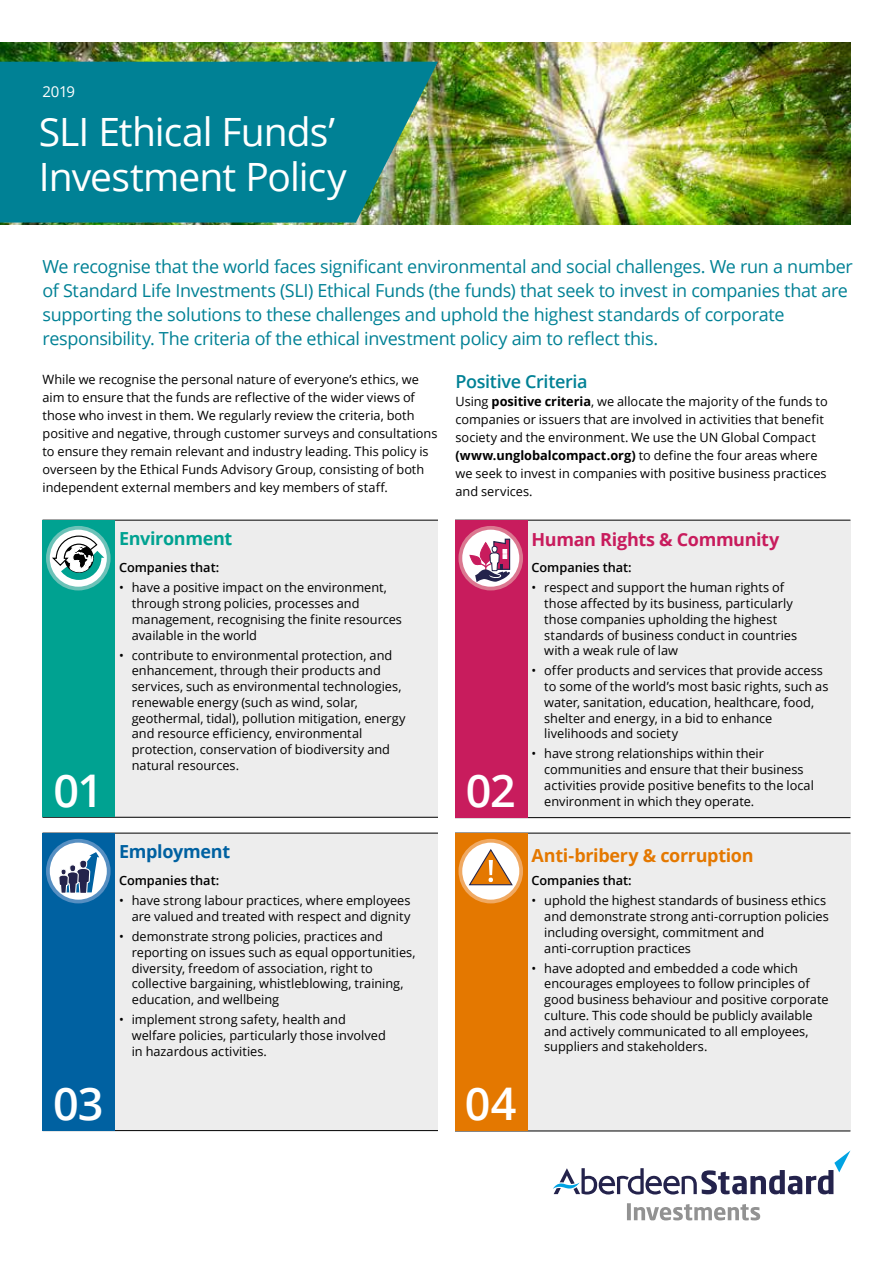
<style>
.page{position:relative;width:893px;height:1263px;background:#fff}
.page>*{position:absolute;margin:0;border:0;box-sizing:border-box;transform-origin:0 0}
.t1{font:600 45px "Open Sans";letter-spacing:-.025em;color:#fff}
.t2{font:39px/45px "Open Sans";letter-spacing:-.025em;color:#fff}
.t3{font:18px/24px "Open Sans";letter-spacing:-.02em;color:#008195}
.t4{font:700 18px "Open Sans";letter-spacing:-.02em;color:#e47800}
.t5{font:700 18px "Open Sans";letter-spacing:-.02em;color:#c81c5d}
.t6{font:600 18px "Open Sans";letter-spacing:-.015em;color:#008195}
.t7{font:700 18px "Open Sans";letter-spacing:-.02em;color:#00a291}
.t8{font:700 18px "Open Sans";letter-spacing:-.015em;color:#0061a1}
.t9{font:15px "Open Sans";color:#fff}
.t10{font:12.75px/15.8px "Open Sans";color:#000}
.t11{font:600 12.75px "Open Sans";letter-spacing:-.005em;color:#000}
.s1{font-weight:700}
</style>
<div class="page">
<img style="left:0;top:43px;width:850px;height:181px">
<svg style="left:553px;top:1151px;width:297px;height:43px"></svg>
<svg style="left:627px;top:1203px;width:133px;height:17px"></svg>
<svg style="left:0;top:62px;width:438px;height:161px;background:#0c838e"></svg>
<div style="left:43px;top:520px;width:395px;height:298px;background:#ededed"></div>
<div style="left:43px;top:833px;width:395px;height:298px;background:#ededed"></div>
<div style="left:455px;top:520px;width:395px;height:298px;background:#ededed"></div>
<div style="left:455px;top:833px;width:395px;height:298px;background:#ededed"></div>
<hr style="left:43px;top:520px;width:395px;height:1px;background:#000">
<hr style="left:43px;top:833px;width:395px;height:1px;background:#000">
<hr style="left:455px;top:520px;width:395px;height:1px;background:#000">
<hr style="left:455px;top:833px;width:395px;height:1px;background:#000">
<hr style="left:43px;top:817px;width:395px;height:1px;background:#000">
<hr style="left:43px;top:1130px;width:395px;height:1px;background:#000">
<hr style="left:455px;top:817px;width:395px;height:1px;background:#000">
<hr style="left:455px;top:1131px;width:395px;height:1px;background:#000">
<div style="left:43px;top:520px;width:72px;height:297px;background:#00a291"></div>
<div style="left:43px;top:833px;width:72px;height:297px;background:#0061a1"></div>
<div style="left:455px;top:520px;width:72px;height:297px;background:#c81c5d"></div>
<div style="left:455px;top:833px;width:72px;height:297px;background:#e47800"></div>
<svg style="left:48px;top:528px;width:61px;height:61px"></svg>
<div style="left:46px;top:526px;width:65px;height:64px;border:4px solid #6dc2b8;border-radius:50%"></div>
<svg style="left:48px;top:841px;width:61px;height:60px"></svg>
<div style="left:46px;top:839px;width:65px;height:64px;border:4px solid #568fc2;border-radius:50%"></div>
<svg style="left:460px;top:528px;width:61px;height:61px"></svg>
<div style="left:458px;top:526px;width:65px;height:64px;border:4px solid #db7890;border-radius:50%"></div>
<svg style="left:460px;top:841px;width:61px;height:60px"></svg>
<div style="left:458px;top:839px;width:65px;height:64px;border:4px solid #f0a962;border-radius:50%"></div>
<svg style="left:50px;top:535px;width:54px;height:45px;background:#9ec0bd"></svg>
<svg style="left:469px;top:538px;width:42px;height:53px"></svg>
<svg style="left:59px;top:852px;width:40px;height:40px;background:#8d9db5"></svg>
<svg style="left:468px;top:848px;width:45px;height:38px"></svg>
<p class="t9" style="left:43px;top:81px;width:34px">2019</p>
<h2 class="t2" style="left:39px;top:109px;width:309px">SLI Ethical Funds’<br>Investment Policy</h2>
<p class="t3" style="left:43px;top:254px;width:812px">We recognise that the world faces significant environmental and social challenges. We run a number of Standard Life Investments (SLI) Ethical Funds (the funds) that seek to invest in companies that are supporting the solutions to these challenges and uphold the highest standards of corporate responsibility. The criteria of the ethical investment policy aim to reflect this.</p>
<p class="t10" style="left:43px;top:370px;width:396px;line-height:18px">While we recognise the personal nature of everyone’s ethics, we aim to ensure that the funds are reflective of the wider views of those who invest in them. We regularly review the criteria, both positive and negative, through customer surveys and consultations to ensure they remain relevant and industry leading. This policy is overseen by the Ethical Funds Advisory Group, consisting of both independent external members and key members of staff.</p>
<h3 class="t6" style="left:455px;top:369px;width:134px">Positive Criteria</h3>
<p class="t10" style="left:455px;top:392px;width:374px;line-height:18px">Using <span class="s1">positive criteria</span>, we allocate the majority of the funds to companies or issuers that are involved in activities that benefit society and the environment. We use the UN Global Compact <span class="s1">(www.unglobalcompact.org)</span> to define the four areas where we seek to invest in companies with positive business practices and services.</p>
<h1 class="t1" style="left:53px;top:760px;width:51px">01</h1>
<h1 class="t1" style="left:53px;top:1073px;width:52px">03</h1>
<h3 class="t7" style="left:119px;top:526px;width:115px">Environment</h3>
<p class="t11" style="left:119px;top:559px;width:102px">Companies that:</p>
<p class="t10" style="left:132px;top:580px;width:272px;text-indent:-13px">• have a positive impact on the environment, through strong policies, processes and management, recognising the finite resources available in the world</p>
<p class="t10" style="left:132px;top:647px;width:275px;text-indent:-13px">• contribute to environmental protection, and enhancement, through their products and services, such as environmental technologies, renewable energy (such as wind, solar, geothermal, tidal), pollution mitigation, energy and resource efficiency, environmental protection, conservation of biodiversity and natural resources.</p>
<h3 class="t8" style="left:119px;top:839px;width:113px">Employment</h3>
<p class="t11" style="left:119px;top:872px;width:102px">Companies that:</p>
<p class="t10" style="left:119px;top:892px;width:293px;text-align:right">• have strong labour practices, where employees are valued and treated with respect and dignity</p>
<p class="t10" style="left:132px;top:928px;width:285px;text-indent:-13px">• demonstrate strong policies, practices and reporting on issues such as equal opportunities, diversity, freedom of association, right to collective bargaining, whistleblowing, training, education, and wellbeing</p>
<p class="t10" style="left:132px;top:1011px;width:256px;text-indent:-13px">• implement strong safety, health and welfare policies, particularly those involved in hazardous activities.</p>
<h1 class="t1" style="left:466px;top:760px;width:52px">02</h1>
<h3 class="t5" style="left:531px;top:526px;width:249px">Human Rights &amp; Community</h3>
<p class="t11" style="left:531px;top:559px;width:102px">Companies that:</p>
<p class="t10" style="left:544px;top:580px;width:254px;text-indent:-13px">• respect and support the human rights of those affected by its business, particularly those companies upholding the highest standards of business conduct in countries with a weak rule of law</p>
<p class="t10" style="left:544px;top:663px;width:286px;text-indent:-13px">• offer products and services that provide access to some of the world’s most basic rights, such as water, sanitation, education, healthcare, food, shelter and energy, in a bid to enhance livelihoods and society</p>
<p class="t10" style="left:544px;top:746px;width:271px;text-indent:-13px">• have strong relationships within their communities and ensure that their business activities provide positive benefits to the local environment in which they operate.</p>
<h1 class="t1" style="left:465px;top:1073px;width:53px">04</h1>
<h3 class="t4" style="left:531px;top:843px;width:224px">Anti-bribery &amp; corruption</h3>
<p class="t11" style="left:531px;top:872px;width:102px">Companies that:</p>
<p class="t10" style="left:544px;top:892px;width:286px;text-indent:-13px">• uphold the highest standards of business ethics and demonstrate strong anti-corruption policies including oversight, commitment and anti-corruption practices</p>
<p class="t10" style="left:544px;top:960px;width:286px;text-indent:-13px">• have adopted and embedded a code which encourages employees to follow principles of good business behaviour and positive corporate culture. This code should be publicly available and actively communicated to all employees, suppliers and stakeholders.</p>
</div>
